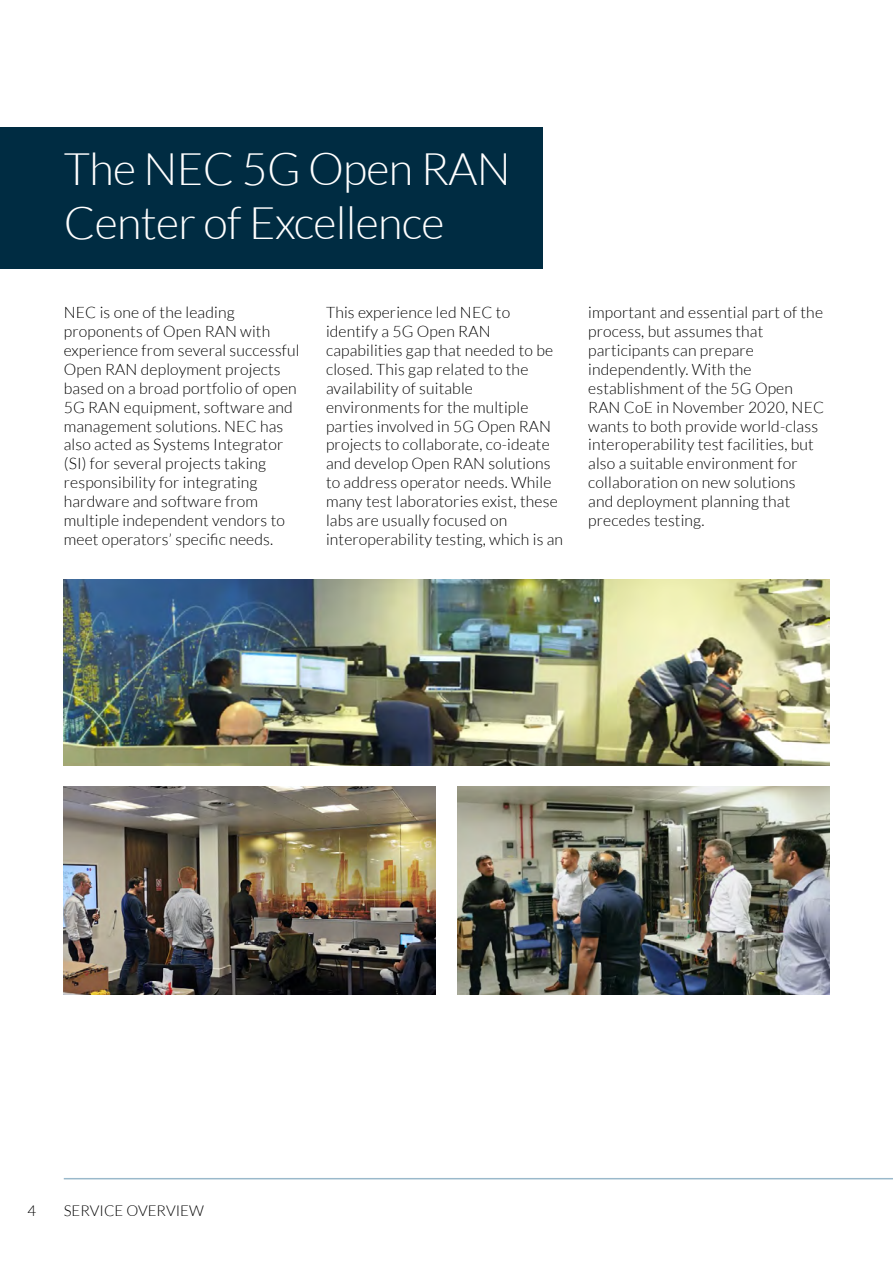
<style>
.page{position:relative;width:893px;height:1263px;background:#fff}
.page>*{position:absolute;margin:0;border:0;box-sizing:border-box;transform-origin:0 0}
.t1{font:300 45px/54px "Lato";letter-spacing:-.015em;color:#fff}
.t2{font:300 15.75px/18.9px "Lato";letter-spacing:.01em;color:#000}
.t3{font:300 15px "Lato";color:#000}
</style>
<div class="page">
<hr style="left:64px;top:1178px;width:829px;height:1px;background:#9ab9cb">
<hr style="left:892px;top:0;width:1px;height:483px;background:#fce5f1">
<div style="left:0;top:128px;width:543px;height:141px;background:#002c42"></div>
<img style="left:457px;top:786px;width:372px;height:208px">
<img style="left:64px;top:786px;width:372px;height:208px">
<img style="left:64px;top:580px;width:765px;height:185px">
<h1 class="t1" style="left:64px;top:142px;width:448px">The NEC 5G Open RAN<br>Center of Excellence</h1>
<p class="t2" style="left:64px;top:303px;width:237px">NEC is one of the leading proponents of Open RAN with experience from several successful<br>Open RAN deployment projects based on a broad portfolio of open<br>5G RAN equipment, software and management solutions. NEC has also acted as Systems Integrator (SI) for several projects taking responsibility for integrating hardware and software from multiple independent vendors to meet operators’ specific needs.</p>
<p class="t2" style="left:326px;top:303px;width:239px">This experience led NEC to identify a 5G Open RAN capabilities gap that needed to be closed. This gap related to the availability of suitable environments for the multiple parties involved in 5G Open RAN projects to collaborate, co-ideate and develop Open RAN solutions to address operator needs. While many test laboratories exist, these labs are usually focused on interoperability testing, which is an</p>
<p class="t2" style="left:588px;top:303px;width:237px">important and essential part of the process, but assumes that participants can prepare independently. With the establishment of the 5G Open<br>RAN CoE in November 2020, NEC wants to both provide world-class interoperability test facilities, but also a suitable environment for collaboration on new solutions and deployment planning that precedes testing.</p>
<p class="t3" style="left:28px;top:1202px;width:10px">4</p>
<p class="t3" style="left:64px;top:1202px;width:142px">SERVICE OVERVIEW</p>
</div>
